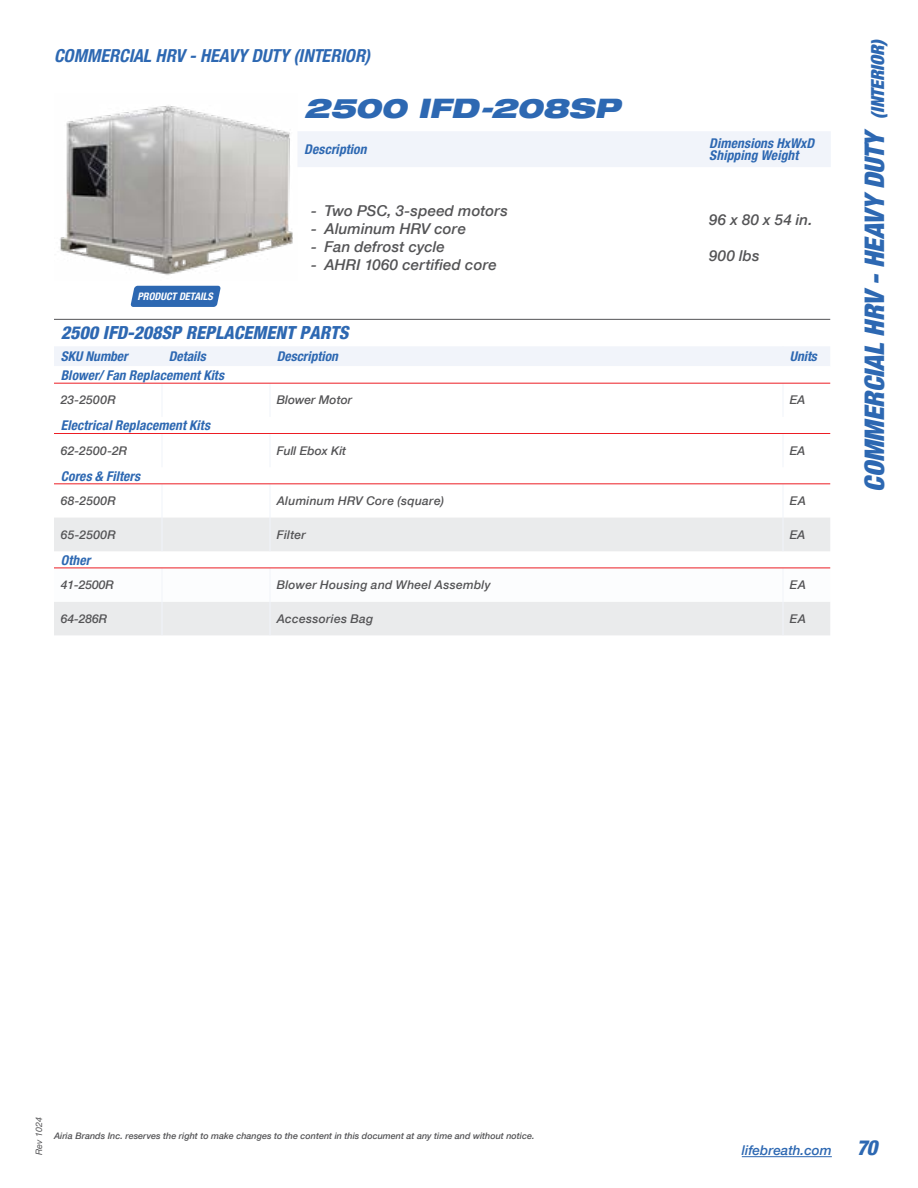
<style>
.page{position:relative;width:918px;height:1188px;background:#fff}
.page>*{position:absolute;margin:0;border:0;box-sizing:border-box;transform-origin:0 0}
.t1{font:27px "Helvetica Neue LTW06 97 Blk Cn Obl";color:#2d68b2}
.t2{font:27px "Helvetica Neue LTW06 93 Blk Ext Obl";letter-spacing:-.015em;color:#2d68b2}
.t3{font:18px "Helvetica Neue W01 77 Bd Cn Obl";color:#2d68b2}
.t4{font:18px "Helvetica Neue W01 87 Hv Cn Obl";color:#2d68b2}
.t5{font:18px "Helvetica Neue LTW06 97 Blk Cn Obl";color:#2d68b2}
.t6{font:15px "Helvetica Neue W01 66 Medium It";letter-spacing:.01em;color:#545456}
.t7{font:13.5px/12.8px "Helvetica Neue W01 77 Bd Cn Obl";letter-spacing:.01em;color:#2d68b2}
.t8{font:13.5px "Helvetica Neue W01 66 Medium It";color:#2d68b2}
.t9{font:12px "Helvetica Neue W01 66 Medium It";letter-spacing:.02em;color:#545456}
.t10{font:12px "Helvetica Neue W01 66 Medium It";color:#545456}
.t11{font:10.35px "Helvetica Neue W01 77 Bd Cn Obl";color:#fff}
.t12{font:9px "Helvetica Neue W01 66 Medium It";color:#545456}
.t13{font:italic 9px "Helvetica Neue LT Std";color:#545456}
.s1{font-family:"Helvetica Neue W01 87 Hv Cn Obl";font-size:21px}
</style>
<div class="page">
<hr style="left:742px;top:1156px;width:90px;height:1px;background:#2d68b2">
<div style="left:298px;top:131px;width:533px;height:36px;background:#f1f4fa"></div>
<svg style="left:54px;top:382px;width:776px;height:136px"></svg>
<svg style="left:54px;top:518px;width:776px;height:117px;fill:#eaebec"></svg>
<svg style="left:54px;top:569px;width:776px;height:33px"></svg>
<div style="left:54px;top:346px;width:776px;height:20px;background:#f1f4fa"></div>
<hr style="left:162px;top:383px;width:1px;height:34px;background:#f1f4fa">
<hr style="left:270px;top:383px;width:1px;height:34px;background:#f1f4fa">
<hr style="left:783px;top:383px;width:1px;height:34px;background:#f1f4fa">
<hr style="left:162px;top:434px;width:1px;height:33px;background:#f1f4fa">
<hr style="left:270px;top:434px;width:1px;height:33px;background:#f1f4fa">
<hr style="left:783px;top:434px;width:1px;height:33px;background:#f1f4fa">
<hr style="left:162px;top:484px;width:1px;height:34px;background:#f1f4fa">
<hr style="left:270px;top:484px;width:1px;height:34px;background:#f1f4fa">
<hr style="left:783px;top:484px;width:1px;height:34px;background:#f1f4fa">
<hr style="left:162px;top:518px;width:1px;height:33px;background:#f1f4fa">
<hr style="left:270px;top:518px;width:1px;height:33px;background:#f1f4fa">
<hr style="left:783px;top:518px;width:1px;height:33px;background:#f1f4fa">
<hr style="left:162px;top:568px;width:1px;height:34px;background:#f1f4fa">
<hr style="left:270px;top:568px;width:1px;height:34px;background:#f1f4fa">
<hr style="left:783px;top:568px;width:1px;height:34px;background:#f1f4fa">
<hr style="left:162px;top:602px;width:1px;height:33px;background:#f1f4fa">
<hr style="left:270px;top:602px;width:1px;height:33px;background:#f1f4fa">
<hr style="left:783px;top:602px;width:1px;height:33px;background:#f1f4fa">
<hr style="left:54px;top:568px;width:108px;height:1px;background:#ed1d24">
<hr style="left:162px;top:568px;width:108px;height:1px;background:#ed1d24">
<hr style="left:270px;top:568px;width:513px;height:1px;background:#ed1d24">
<hr style="left:783px;top:568px;width:47px;height:1px;background:#ed1d24">
<hr style="left:54px;top:484px;width:108px;height:1px;background:#ed1d24">
<hr style="left:162px;top:484px;width:108px;height:1px;background:#ed1d24">
<hr style="left:270px;top:484px;width:513px;height:1px;background:#ed1d24">
<hr style="left:783px;top:484px;width:47px;height:1px;background:#ed1d24">
<hr style="left:54px;top:433px;width:108px;height:1px;background:#ed1d24">
<hr style="left:162px;top:433px;width:108px;height:1px;background:#ed1d24">
<hr style="left:270px;top:433px;width:513px;height:1px;background:#ed1d24">
<hr style="left:783px;top:433px;width:47px;height:1px;background:#ed1d24">
<hr style="left:54px;top:383px;width:108px;height:1px;background:#ed1d24">
<hr style="left:162px;top:383px;width:108px;height:1px;background:#ed1d24">
<hr style="left:270px;top:383px;width:513px;height:1px;background:#ed1d24">
<hr style="left:783px;top:383px;width:47px;height:1px;background:#ed1d24">
<hr style="left:54px;top:319px;width:108px;height:1px;background:#545456">
<hr style="left:162px;top:319px;width:108px;height:1px;background:#545456">
<hr style="left:270px;top:319px;width:513px;height:1px;background:#545456">
<hr style="left:783px;top:319px;width:47px;height:1px;background:#545456">
<img style="left:60px;top:105px;width:233px;height:170px">
<svg style="left:131px;top:286px;width:90px;height:21px;background:#366fb5"></svg>
<h2 class="t3" style="left:54px;top:44px;width:318px">COMMERCIAL HRV - HEAVY DUTY (INTERIOR)</h2>
<h1 class="t2" style="left:304px;top:91px;width:317px">2500 IFD-208SP</h1>
<p class="t7" style="left:304px;top:143px;width:64px">Description</p>
<p class="t7" style="left:709px;top:136px;width:106px">Dimensions HxWxD<br>Shipping Weight</p>
<p class="t11" style="left:138px;top:290px;width:77px">PRODUCT DETAILS</p>
<p class="t6" style="left:311px;top:202px;width:198px">- Two PSC, 3-speed motors</p>
<p class="t6" style="left:311px;top:220px;width:157px">- Aluminum HRV core</p>
<p class="t6" style="left:311px;top:238px;width:135px">- Fan defrost cycle</p>
<p class="t6" style="left:311px;top:256px;width:187px">- AHRI 1060 certified core</p>
<p class="t6" style="left:709px;top:211px;width:105px">96 x 80 x 54 in.</p>
<p class="t6" style="left:709px;top:247px;width:52px">900 lbs</p>
<h2 class="t4" style="left:61px;top:322px;width:289px">2500 IFD-208SP REPLACEMENT PARTS</h2>
<p class="t7" style="left:61px;top:350px;width:68px">SKU Number</p>
<p class="t7" style="left:169px;top:350px;width:38px">Details</p>
<p class="t7" style="left:277px;top:350px;width:63px">Description</p>
<p class="t7" style="left:790px;top:350px;width:29px">Units</p>
<p class="t7" style="left:61px;top:369px;width:165px">Blower/ Fan Replacement Kits</p>
<p class="t9" style="left:61px;top:393px;width:57px">23-2500R</p>
<p class="t10" style="left:277px;top:393px;width:77px">Blower Motor</p>
<p class="t9" style="left:790px;top:393px;width:17px">EA</p>
<p class="t7" style="left:61px;top:419px;width:151px">Electrical Replacement Kits</p>
<p class="t9" style="left:61px;top:443px;width:68px">62-2500-2R</p>
<p class="t10" style="left:277px;top:443px;width:71px">Full Ebox Kit</p>
<p class="t9" style="left:790px;top:443px;width:17px">EA</p>
<p class="t7" style="left:61px;top:469px;width:81px">Cores &amp; Filters</p>
<p class="t9" style="left:61px;top:494px;width:57px">68-2500R</p>
<p class="t9" style="left:277px;top:494px;width:169px">Aluminum HRV Core (square)</p>
<p class="t9" style="left:790px;top:494px;width:18px">EA</p>
<p class="t9" style="left:61px;top:527px;width:57px">65-2500R</p>
<p class="t9" style="left:277px;top:527px;width:31px">Filter</p>
<p class="t9" style="left:790px;top:527px;width:17px">EA</p>
<p class="t7" style="left:61px;top:553px;width:31px">Other</p>
<p class="t9" style="left:61px;top:578px;width:55px">41-2500R</p>
<p class="t9" style="left:277px;top:578px;width:216px">Blower Housing and Wheel Assembly</p>
<p class="t9" style="left:790px;top:578px;width:18px">EA</p>
<p class="t9" style="left:61px;top:611px;width:48px">64-286R</p>
<p class="t9" style="left:277px;top:611px;width:98px">Accessories Bag</p>
<p class="t9" style="left:790px;top:611px;width:18px">EA</p>
<h2 class="t5" style="left:867px;top:119px;width:81px;rotate:-90deg">(INTERIOR)</h2>
<h1 class="t1" style="left:859px;top:492px;width:365px;rotate:-90deg">COMMERCIAL HRV - HEAVY DUTY</h1>
<p class="t13" style="left:33px;top:1155px;width:39px;rotate:-90deg">Rev 1024</p>
<p class="t12" style="left:54px;top:1130px;width:482px">Airia Brands Inc. reserves the right to make changes to the content in this document at any time and without notice.</p>
<p class="t8" style="left:742px;top:1142px;width:137px">lifebreath.com <span class="s1">70</span></p>
</div>
